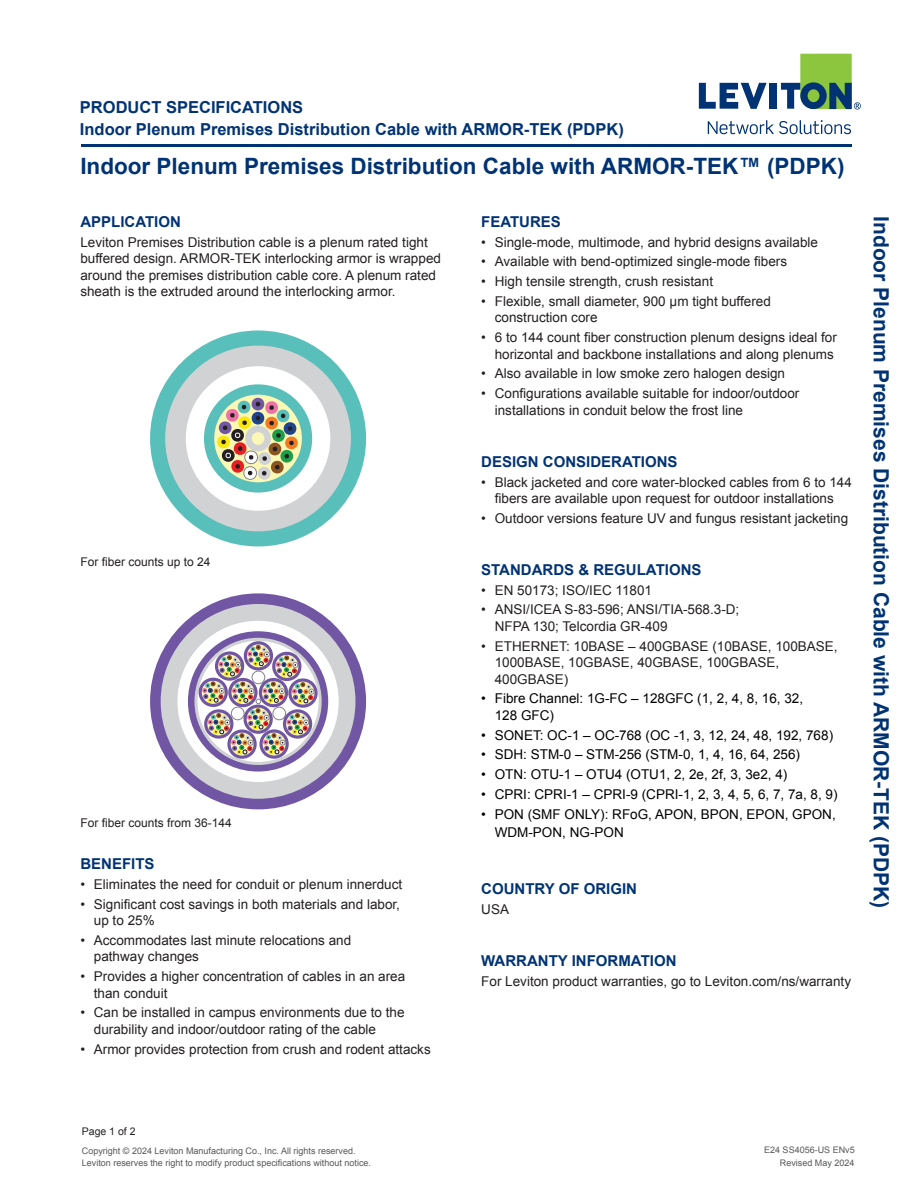
<style>
.page{position:relative;width:918px;height:1188px;background:#fff}
.page>*{position:absolute;margin:0;border:0;box-sizing:border-box;transform-origin:0 0}
.PRODUCT_SPECIFICATIONS_Header{font:700 22.5px "Arial";color:#013374}
.PRODUCT_SPECIFICATIONS_Header-2{font:700 21px "Arial";color:#013374}
.PRODUCT_SPECIFICATIONS_Header-3{font:700 16.5px/22.5px "Arial";color:#013374}
.Subheads{font:700 15px "Arial";color:#013374}
.Mechanical_Specs{font:700 15px "Arial";color:#013374}
.Body{font:13.5px/16.5px "Arial";color:#231f20}
.t1{font:13.5px/16.5px "Arial";color:#000}
.Body-2{font:12px "Arial";color:#231f20}
.t2{font:10.5px "Arial";color:#231f20}
.Mouse_Type{font:9px/12px "Arial";color:#57585a}
</style>
<div class="page">
<hr style="left:81px;top:144px;width:771px;height:3px;background:#013374">
<svg style="left:708px;top:120px;width:143px;height:14px"></svg>
<svg style="left:699px;top:83px;width:68px;height:26px"></svg>
<div style="left:770px;top:83px;width:7px;height:26px;background:#013374"></div>
<svg style="left:781px;top:54px;width:80px;height:56px"></svg>
<div style="left:150px;top:330px;width:216px;height:216px;background:#58bfba;border-radius:50%"></div>
<div style="left:165px;top:346px;width:186px;height:185px;background:#d1d2d4;border-radius:50%"></div>
<div style="left:186px;top:366px;width:144px;height:145px;background:#fff;border-radius:50%"></div>
<div style="left:204px;top:384px;width:108px;height:109px;background:#58bfba;border-radius:50%"></div>
<div style="left:214px;top:395px;width:88px;height:87px;background:#fbf7b4;border-radius:50%"></div>
<img style="left:217px;top:397px;width:81px;height:83px">
<div style="left:150px;top:593px;width:216px;height:216px;background:#7156a3;border-radius:50%"></div>
<div style="left:161px;top:604px;width:194px;height:195px;background:#d1d2d4;border-radius:50%"></div>
<div style="left:177px;top:621px;width:162px;height:161px;background:#fff;border-radius:50%"></div>
<div style="left:188px;top:631px;width:140px;height:141px;background:#7156a3;border-radius:50%"></div>
<svg style="left:194px;top:638px;width:128px;height:127px"></svg>
<img style="left:197px;top:640px;width:122px;height:120px">
<p class="PRODUCT_SPECIFICATIONS_Header-3" style="left:80px;top:96px;width:545px">PRODUCT SPECIFICATIONS<br>Indoor Plenum Premises Distribution Cable with ARMOR-TEK (PDPK)</p>
<p class="PRODUCT_SPECIFICATIONS_Header" style="left:80px;top:152px;width:766px">Indoor Plenum Premises Distribution Cable with ARMOR-TEK™ (PDPK)</p>
<p class="Subheads" style="left:80px;top:212px;width:102px">APPLICATION</p>
<p class="Body" style="left:80px;top:234px;width:362px">Leviton Premises Distribution cable is a plenum rated tight buffered design. ARMOR-TEK interlocking armor is wrapped around the premises distribution cable core. A plenum rated sheath is the extruded around the interlocking armor.</p>
<p class="Body-2" style="left:80px;top:554px;width:132px">For fi ber counts up to 24</p>
<p class="Body-2" style="left:80px;top:815px;width:153px">For fi ber counts from 36-144</p>
<p class="Subheads" style="left:80px;top:854px;width:76px">BENEFITS</p>
<p class="Body" style="left:80px;top:876px;width:323px">• Eliminates the need for conduit or plenum innerduct</p>
<p class="Body" style="left:94px;top:896px;width:308px;text-indent:-14px">• Significant cost savings in both materials and labor, up to 25%</p>
<p class="Body" style="left:94px;top:932px;width:259px;text-indent:-14px">• Accommodates last minute relocations and pathway changes</p>
<p class="Body" style="left:94px;top:968px;width:313px;text-indent:-14px">• Provides a higher concentration of cables in an area than conduit</p>
<p class="Body" style="left:94px;top:1005px;width:312px;text-indent:-14px">• Can be installed in campus environments due to the durability and indoor/outdoor rating of the cable</p>
<p class="Body" style="left:80px;top:1041px;width:352px">• Armor provides protection from crush and rodent attacks</p>
<p class="Subheads" style="left:481px;top:212px;width:81px">FEATURES</p>
<p class="Body" style="left:481px;top:234px;width:338px">• Single-mode, multimode, and hybrid designs available</p>
<p class="Body" style="left:481px;top:254px;width:307px">• Available with bend-optimized single-mode fibers</p>
<p class="Body" style="left:481px;top:273px;width:233px">• High tensile strength, crush resistant</p>
<p class="Body" style="left:495px;top:293px;width:278px;text-indent:-14px">• Flexible, small diameter, 900 µm tight buffered construction core</p>
<p class="Body" style="left:481px;top:329px;width:357px;text-align:right">• 6 to 144 count fiber construction plenum designs ideal for horizontal and backbone installations and along plenums</p>
<p class="Body" style="left:481px;top:366px;width:305px">• Also available in low smoke zero halogen design</p>
<p class="Body" style="left:495px;top:385px;width:306px;text-indent:-14px">• Configurations available suitable for indoor/outdoor installations in conduit below the frost line</p>
<p class="Subheads" style="left:481px;top:452px;width:198px">DESIGN CONSIDERATIONS</p>
<p class="Body" style="left:481px;top:474px;width:372px;text-align:center">• Black jacketed and core water-blocked cables from 6 to 144 fibers are available upon request for outdoor installations</p>
<p class="Body" style="left:481px;top:510px;width:368px">• Outdoor versions feature UV and fungus resistant jacketing</p>
<p class="Subheads" style="left:481px;top:560px;width:222px">STANDARDS &amp; REGULATIONS</p>
<p class="Body" style="left:481px;top:582px;width:172px">• EN 50173; ISO/IEC 11801</p>
<p class="Body" style="left:495px;top:602px;width:246px;text-indent:-14px">• ANSI/ICEA S-83-596; ANSI/TIA-568.3-D;<br>NFPA 130; Telcordia GR-409</p>
<p class="Body" style="left:495px;top:638px;width:344px;text-indent:-14px">• ETHERNET: 10BASE – 400GBASE (10BASE, 100BASE,<br>1000BASE, 10GBASE, 40GBASE, 100GBASE,<br>400GBASE)</p>
<p class="t1" style="left:495px;top:691px;width:310px;text-indent:-14px">• Fibre Channel: 1G-FC – 128GFC (1, 2, 4, 8, 16, 32,<br>128 GFC)</p>
<p class="t1" style="left:481px;top:727px;width:353px">• SONET: OC-1 – OC-768 (OC -1, 3, 12, 24, 48, 192, 768)</p>
<p class="t1" style="left:481px;top:747px;width:320px">• SDH: STM-0 – STM-256 (STM-0, 1, 4, 16, 64, 256)</p>
<p class="t1" style="left:481px;top:766px;width:308px">• OTN: OTU-1 – OTU4 (OTU1, 2, 2e, 2f, 3, 3e2, 4)</p>
<p class="t1" style="left:481px;top:786px;width:358px">• CPRI: CPRI-1 – CPRI-9 (CPRI-1, 2, 3, 4, 5, 6, 7, 7a, 8, 9)</p>
<p class="t1" style="left:495px;top:805px;width:343px;line-height:18px;text-indent:-14px">• PON (SMF ONLY): RFoG, APON, BPON, EPON, GPON,<br>WDM-PON, NG-PON</p>
<p class="Mechanical_Specs" style="left:481px;top:879px;width:157px">COUNTRY OF ORIGIN</p>
<p class="Body" style="left:481px;top:901px;width:29px">USA</p>
<p class="Subheads" style="left:481px;top:951px;width:197px">WARRANTY INFORMATION</p>
<p class="Body" style="left:481px;top:973px;width:371px">For Leviton product warranties, go to Leviton.com/ns/warranty</p>
<p class="PRODUCT_SPECIFICATIONS_Header-2" style="left:895px;top:216px;width:694px;rotate:90deg">Indoor Plenum Premises Distribution Cable with ARMOR-TEK (PDPK)</p>
<p class="t2" style="left:82px;top:1124px;width:55px">Page 1 of 2</p>
<p class="Mouse_Type" style="left:82px;top:1145px;width:291px">Copyright © 2024 Leviton Manufacturing Co., Inc. All rights reserved.<br>Leviton reserves the right to modify product specifications without notice.</p>
<p class="Mouse_Type" style="left:780px;top:1157px;width:76px">Revised May 2024</p>
<p class="Mouse_Type" style="left:764px;top:1144px;width:92px">E24 SS4056-US ENv5</p>
</div>
